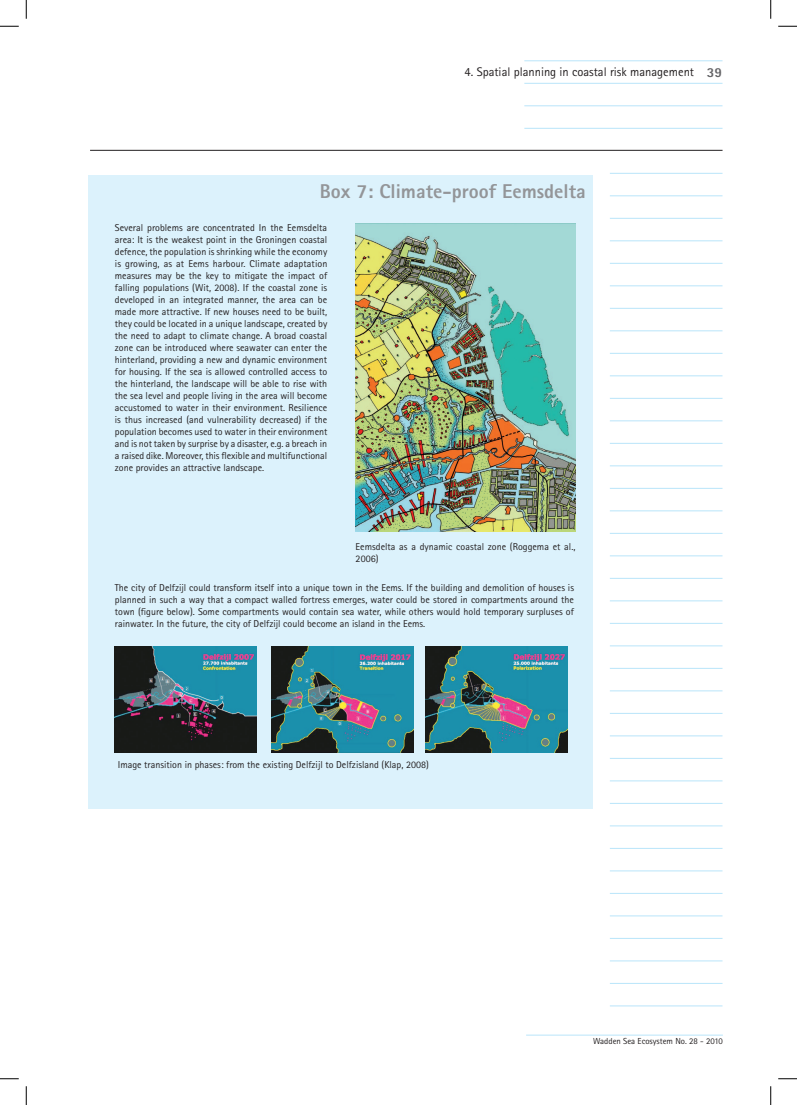
<style>
.page{position:relative;width:797px;height:1105px;background:#fff}
.page>*{position:absolute;margin:0;border:0;box-sizing:border-box;transform-origin:0 0}
.t1{font:800 20px "Rotis Sans Serif";color:#939598}
.t2{font:800 13.75px "Rotis Sans Serif";color:#656568}
.t3{font:12.5px "Rotis Sans Serif";color:#231f20}
.t4{font:10px/12px "Rotis Sans Serif";color:#231f20;text-align:justify}
.t5{font:8.75px "Rotis Sans Serif";color:#231f20}
</style>
<div class="page">
<hr style="left:524px;top:60px;width:198px;height:1px;background:#b9e5fa">
<hr style="left:524px;top:83px;width:198px;height:1px;background:#b9e5fa">
<hr style="left:524px;top:105px;width:198px;height:1px;background:#b9e5fa">
<hr style="left:524px;top:128px;width:198px;height:1px;background:#b9e5fa">
<hr style="left:524px;top:173px;width:198px;height:1px;background:#b9e5fa">
<hr style="left:524px;top:195px;width:198px;height:1px;background:#b9e5fa">
<hr style="left:524px;top:218px;width:198px;height:1px;background:#b9e5fa">
<hr style="left:524px;top:240px;width:198px;height:1px;background:#b9e5fa">
<hr style="left:524px;top:263px;width:198px;height:1px;background:#b9e5fa">
<hr style="left:524px;top:285px;width:198px;height:1px;background:#b9e5fa">
<hr style="left:524px;top:308px;width:198px;height:1px;background:#b9e5fa">
<hr style="left:524px;top:330px;width:198px;height:1px;background:#b9e5fa">
<hr style="left:524px;top:353px;width:198px;height:1px;background:#b9e5fa">
<hr style="left:524px;top:375px;width:198px;height:1px;background:#b9e5fa">
<hr style="left:524px;top:398px;width:198px;height:1px;background:#b9e5fa">
<hr style="left:524px;top:420px;width:198px;height:1px;background:#b9e5fa">
<hr style="left:524px;top:443px;width:198px;height:1px;background:#b9e5fa">
<hr style="left:524px;top:465px;width:198px;height:1px;background:#b9e5fa">
<hr style="left:524px;top:488px;width:198px;height:1px;background:#b9e5fa">
<hr style="left:524px;top:510px;width:198px;height:1px;background:#b9e5fa">
<hr style="left:524px;top:533px;width:198px;height:1px;background:#b9e5fa">
<hr style="left:524px;top:555px;width:198px;height:1px;background:#b9e5fa">
<hr style="left:524px;top:578px;width:198px;height:1px;background:#b9e5fa">
<hr style="left:524px;top:600px;width:198px;height:1px;background:#b9e5fa">
<hr style="left:524px;top:623px;width:198px;height:1px;background:#b9e5fa">
<hr style="left:524px;top:645px;width:198px;height:1px;background:#b9e5fa">
<hr style="left:524px;top:668px;width:198px;height:1px;background:#b9e5fa">
<hr style="left:524px;top:690px;width:198px;height:1px;background:#b9e5fa">
<hr style="left:524px;top:713px;width:198px;height:1px;background:#b9e5fa">
<hr style="left:524px;top:735px;width:198px;height:1px;background:#b9e5fa">
<hr style="left:524px;top:758px;width:198px;height:1px;background:#b9e5fa">
<hr style="left:524px;top:780px;width:198px;height:1px;background:#b9e5fa">
<hr style="left:524px;top:803px;width:198px;height:1px;background:#b9e5fa">
<hr style="left:524px;top:825px;width:198px;height:1px;background:#b9e5fa">
<hr style="left:524px;top:848px;width:198px;height:1px;background:#b9e5fa">
<hr style="left:524px;top:870px;width:198px;height:1px;background:#b9e5fa">
<hr style="left:524px;top:893px;width:198px;height:1px;background:#b9e5fa">
<hr style="left:524px;top:915px;width:198px;height:1px;background:#b9e5fa">
<hr style="left:524px;top:938px;width:198px;height:1px;background:#b9e5fa">
<hr style="left:524px;top:960px;width:198px;height:1px;background:#b9e5fa">
<hr style="left:524px;top:983px;width:198px;height:1px;background:#b9e5fa">
<hr style="left:524px;top:1005px;width:198px;height:1px;background:#b9e5fa">
<hr style="left:526px;top:1035px;width:197px;height:1px;background:#b9e5fa">
<hr style="left:90px;top:150px;width:632px;height:1px;background:#231f20">
<div style="left:349px;top:169px;width:261px;height:847px;background:#fff"></div>
<div style="left:89px;top:175px;width:504px;height:634px;background:#dcf2fc"></div>
<img style="left:356px;top:224px;width:219px;height:308px">
<img style="left:115px;top:646px;width:142px;height:107px">
<img style="left:271px;top:646px;width:142px;height:107px">
<img style="left:426px;top:646px;width:141px;height:107px">
<svg style="left:0;top:25px;width:19px;height:2px"></svg>
<svg style="left:778px;top:25px;width:19px;height:2px"></svg>
<svg style="left:0;top:1078px;width:19px;height:1px"></svg>
<svg style="left:778px;top:1078px;width:19px;height:1px"></svg>
<svg style="left:25px;top:0;width:2px;height:19px"></svg>
<svg style="left:25px;top:1086px;width:2px;height:19px"></svg>
<svg style="left:770px;top:0;width:1px;height:19px"></svg>
<svg style="left:770px;top:1086px;width:1px;height:19px"></svg>
<p class="t3" style="left:464px;top:65px;width:231px">4. Spatial planning in coastal risk management</p>
<h2 class="t2" style="left:707px;top:64px;width:17px">39</h2>
<h1 class="t1" style="left:320px;top:178px;width:267px">Box 7: Climate-proof Eemsdelta</h1>
<p class="t4" style="left:115px;top:222px;width:214px">Several problems are concentrated In the Eemsdelta area: It is the weakest point in the Groningen coastal defence, the population is shrinking while the economy is growing, as at Eems harbour. Climate adaptation measures may be the key to mitigate the impact of falling populations (Wit, 2008). If the coastal zone is developed in an integrated manner, the area can be made more attractive. If new houses need to be built, they could be located in a unique landscape, created by the need to adapt to climate change. A broad coastal zone can be introduced where seawater can enter the hinterland, providing a new and dynamic environment for housing. If the sea is allowed controlled access to the hinterland, the landscape will be able to rise with the sea level and people living in the area will become accustomed to water in their environment. Resilience is thus increased (and vulnerability decreased) if the population becomes used to water in their environment and is not taken by surprise by a disaster, e.g. a breach in a raised dike. Moreover, this flexible and multifunctional zone provides an attractive landscape.</p>
<p class="t4" style="left:355px;top:540px;width:221px">Eemsdelta as a dynamic coastal zone (Roggema et al.,<br>2006)</p>
<p class="t4" style="left:115px;top:582px;width:460px">The city of Delfzijl could transform itself into a unique town in the Eems. If the building and demolition of houses is planned in such a way that a compact walled fortress emerges, water could be stored in compartments around the town (figure below). Some compartments would contain sea water, while others would hold temporary surpluses of rainwater. In the future, the city of Delfzijl could become an island in the Eems.</p>
<p class="t4" style="left:118px;top:759px;width:312px">Image transition in phases: from the existing Delfzijl to Delfzisland (Klap, 2008)</p>
<p class="t5" style="left:593px;top:1036px;width:131px">Wadden Sea Ecosystem No. 28 2010</p>
</div>
